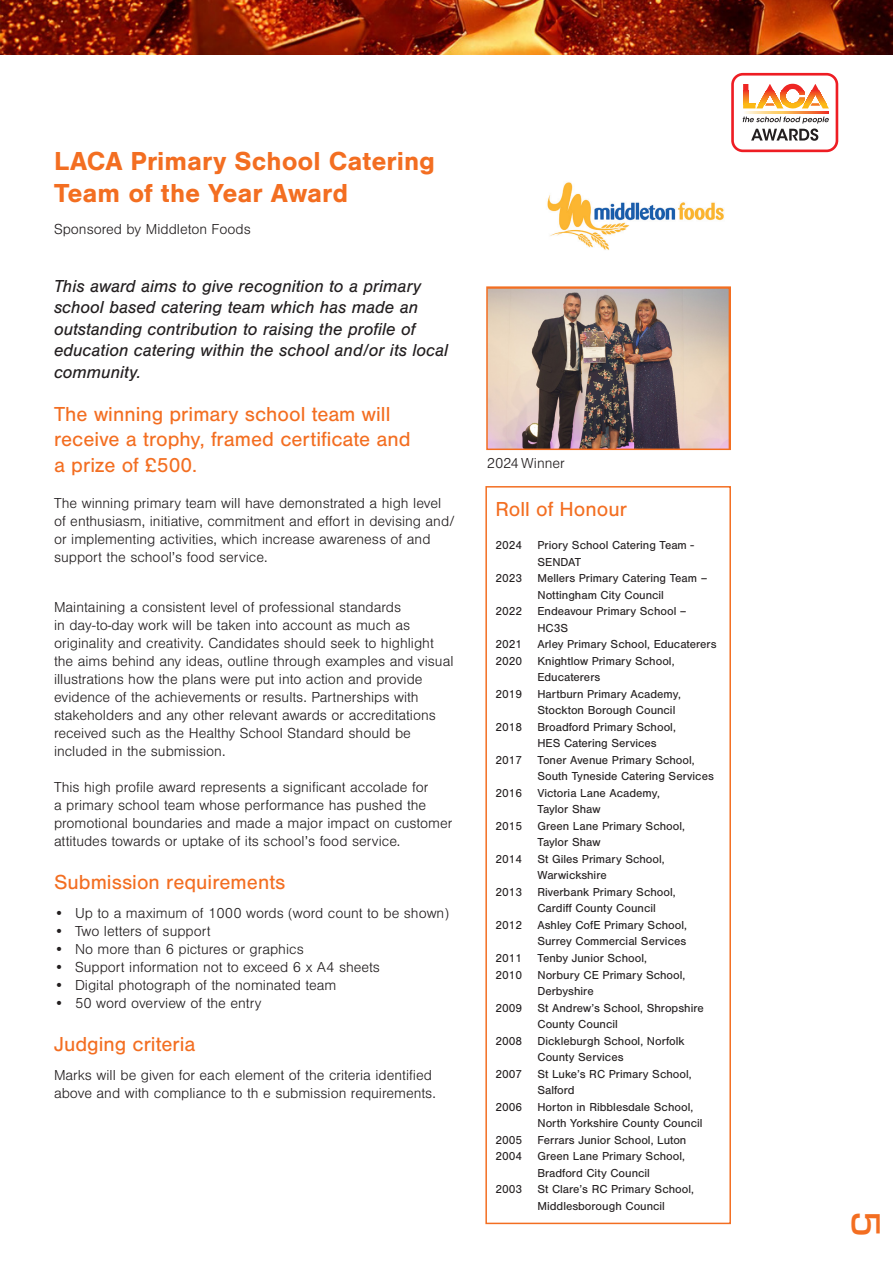
<style>
.page{position:relative;width:893px;height:1263px;background:#fff}
.page>*{position:absolute;margin:0;border:0;box-sizing:border-box;transform-origin:0 0}
.t1{font:500 42px "Eurostile";color:#f36e21}
.Headline{font:700 27px/32.4px "Nimbus San";color:#f36e21}
.Subhead{font:21px/25.2px "Nimbus San";color:#f36e21}
.Bullit_point_text{font:21px "Nimbus San";color:#f36e21}
.Paragraph_Style_ITALIC{font:italic 18px/21.6px "Nimbus San";color:#231f20}
.Paragraph_Style_1{font:300 15px/18px "Nimbus San";color:#231f20}
.Bullit_point_text-2{font:300 15px "Nimbus San";color:#231f20}
.Subhead-2{font:300 15px/18px "Nimbus San";color:#231f20}
.Roll_of_honour{font:12px/16.5px "Nimbus San";color:#231f20}
</style>
<div class="page">
<div style="left:485px;top:486px;width:246px;height:738px;border:2px solid #f36e21"></div>
<img style="left:547px;top:182px;width:177px;height:68px">
<div style="left:730px;top:72px;width:109px;height:81px;border:4px solid #fff;border-radius:10px"></div>
<div style="left:732px;top:74px;width:105px;height:77px;background:#fff;border-radius:10px"></div>
<div style="left:731px;top:73px;width:107px;height:79px;border:3px solid #ee1d23;border-radius:10px"></div>
<svg style="left:743px;top:112px;width:86px;height:29px"></svg>
<svg style="left:743px;top:84px;width:6px;height:6px"></svg>
<hr style="left:743px;top:104px;width:12px;height:4px;background:#fcb914">
<svg style="left:783px;top:84px;width:19px;height:6px"></svg>
<svg style="left:780px;top:106px;width:25px;height:3px"></svg>
<svg style="left:766px;top:84px;width:17px;height:6px"></svg>
<svg style="left:756px;top:106px;width:27px;height:2px"></svg>
<svg style="left:802px;top:84px;width:17px;height:6px"></svg>
<svg style="left:802px;top:106px;width:27px;height:2px"></svg>
<svg style="left:743px;top:90px;width:85px;height:16px"></svg>
<img style="left:489px;top:289px;width:239px;height:158px">
<div style="left:486px;top:286px;width:245px;height:164px;border:2px solid #f36e21"></div>
<img style="left:1px;top:0;width:892px;height:54px">
<img style="left:0;top:0;width:1px;height:54px">
<p class="Headline" style="left:54px;top:145px;width:383px">LACA Primary School Catering<br>Team of the Year Award</p>
<p class="Paragraph_Style_1" style="left:54px;top:220px;width:198px">Sponsored by Middleton Foods</p>
<p class="Paragraph_Style_ITALIC" style="left:54px;top:275px;width:396px">This award aims to give recognition to a primary school based catering team which has made an outstanding contribution to raising the profile of education catering within the school and/or its local community.</p>
<p class="Subhead" style="left:54px;top:402px;width:358px">The winning primary school team will receive a trophy, framed certificate and</p>
<p class="Subhead" style="left:54px;top:452px;width:145px">a prize of £500.</p>
<p class="Subhead-2" style="left:54px;top:494px;width:403px">The winning primary team will have demonstrated a high level of enthusiasm, initiative, commitment and effort in devising and/ or implementing activities, which increase awareness of and support the school’s food service.</p>
<p class="Paragraph_Style_1" style="left:54px;top:598px;width:401px">Maintaining a consistent level of professional standards<br>in day-to-day work will be taken into account as much as originality and creativity. Candidates should seek to highlight the aims behind any ideas, outline through examples and visual illustrations how the plans were put into action and provide evidence of the achievements or results. Partnerships with stakeholders and any other relevant awards or accreditations received such as the Healthy School Standard should be included in the submission.</p>
<p class="Paragraph_Style_1" style="left:54px;top:778px;width:400px">This high profile award represents a significant accolade for<br>a primary school team whose performance has pushed the promotional boundaries and made a major impact on customer attitudes towards or uptake of its school’s food service.</p>
<p class="Subhead" style="left:54px;top:870px;width:233px">Submission requirements</p>
<p class="Bullit_point_text-2" style="left:54px;top:905px;width:397px">• Up to a maximum of 1000 words (word count to be shown)</p>
<p class="Bullit_point_text-2" style="left:54px;top:923px;width:158px">• Two letters of support</p>
<p class="Bullit_point_text-2" style="left:54px;top:941px;width:251px">• No more than 6 pictures or graphics</p>
<p class="Bullit_point_text-2" style="left:54px;top:959px;width:327px">• Support information not to exceed 6 x A4 sheets</p>
<p class="Bullit_point_text-2" style="left:54px;top:977px;width:284px">• Digital photograph of the nominated team</p>
<p class="Bullit_point_text-2" style="left:54px;top:995px;width:209px">• 50 word overview of the entry</p>
<p class="Bullit_point_text" style="left:54px;top:1033px;width:143px">Judging criteria</p>
<p class="Paragraph_Style_1" style="left:54px;top:1066px;width:383px">Marks will be given for each element of the criteria identified above and with compliance to th e submission requirements.</p>
<p class="Paragraph_Style_1" style="left:487px;top:454px;width:80px">2024 Winner</p>
<p class="Subhead" style="left:495px;top:497px;width:133px">Roll of Honour</p>
<p class="Roll_of_honour" style="left:495px;top:537px;width:28px">2024</p>
<p class="Roll_of_honour" style="left:537px;top:537px;width:158px">Priory School Catering Team -<br>SENDAT</p>
<p class="Roll_of_honour" style="left:495px;top:570px;width:28px">2023</p>
<p class="Roll_of_honour" style="left:537px;top:570px;width:172px">Mellers Primary Catering Team –<br>Nottingham City Council</p>
<p class="Roll_of_honour" style="left:495px;top:603px;width:28px">2022</p>
<p class="Roll_of_honour" style="left:537px;top:603px;width:151px">Endeavour Primary School –<br>HC3S</p>
<p class="Roll_of_honour" style="left:495px;top:636px;width:28px">2021</p>
<p class="Roll_of_honour" style="left:537px;top:636px;width:181px">Arley Primary School, Educaterers</p>
<p class="Roll_of_honour" style="left:495px;top:653px;width:28px">2020</p>
<p class="Roll_of_honour" style="left:537px;top:653px;width:139px">Knightlow Primary School,<br>Educaterers</p>
<p class="Roll_of_honour" style="left:495px;top:686px;width:28px">2019</p>
<p class="Roll_of_honour" style="left:537px;top:686px;width:145px">Hartburn Primary Academy,<br>Stockton Borough Council</p>
<p class="Roll_of_honour" style="left:495px;top:719px;width:28px">2018</p>
<p class="Roll_of_honour" style="left:537px;top:719px;width:140px">Broadford Primary School,<br>HES Catering Services</p>
<p class="Roll_of_honour" style="left:495px;top:752px;width:28px">2017</p>
<p class="Roll_of_honour" style="left:537px;top:752px;width:178px">Toner Avenue Primary School,<br>South Tyneside Catering Services</p>
<p class="Roll_of_honour" style="left:495px;top:785px;width:28px">2016</p>
<p class="Roll_of_honour" style="left:537px;top:785px;width:124px">Victoria Lane Academy,</p>
<p class="Roll_of_honour" style="left:537px;top:801px;width:65px">Taylor Shaw</p>
<p class="Roll_of_honour" style="left:495px;top:818px;width:28px">2015</p>
<p class="Roll_of_honour" style="left:537px;top:818px;width:149px">Green Lane Primary School,<br>Taylor Shaw</p>
<p class="Roll_of_honour" style="left:495px;top:851px;width:28px">2014</p>
<p class="Roll_of_honour" style="left:537px;top:851px;width:129px">St Giles Primary School,<br>Warwickshire</p>
<p class="Roll_of_honour" style="left:495px;top:884px;width:28px">2013</p>
<p class="Roll_of_honour" style="left:537px;top:884px;width:140px">Riverbank Primary School,<br>Cardiff County Council</p>
<p class="Roll_of_honour" style="left:495px;top:917px;width:28px">2012</p>
<p class="Roll_of_honour" style="left:537px;top:917px;width:151px">Ashley CofE Primary School,<br>Surrey Commercial Services</p>
<p class="Roll_of_honour" style="left:495px;top:950px;width:28px">2011</p>
<p class="Roll_of_honour" style="left:537px;top:950px;width:111px">Tenby Junior School,</p>
<p class="Roll_of_honour" style="left:495px;top:966px;width:28px">2010</p>
<p class="Roll_of_honour" style="left:537px;top:966px;width:150px">Norbury CE Primary School,<br>Derbyshire</p>
<p class="Roll_of_honour" style="left:495px;top:999px;width:28px">2009</p>
<p class="Roll_of_honour" style="left:537px;top:999px;width:168px">St Andrew’s School, Shropshire<br>County Council</p>
<p class="Roll_of_honour" style="left:495px;top:1032px;width:28px">2008</p>
<p class="Roll_of_honour" style="left:537px;top:1032px;width:149px">Dickleburgh School, Norfolk<br>County Services</p>
<p class="Roll_of_honour" style="left:495px;top:1065px;width:28px">2007</p>
<p class="Roll_of_honour" style="left:537px;top:1065px;width:156px">St Luke’s RC Primary School,<br>Salford</p>
<p class="Roll_of_honour" style="left:495px;top:1098px;width:28px">2006</p>
<p class="Roll_of_honour" style="left:537px;top:1098px;width:167px">Horton in Ribblesdale School,<br>North Yorkshire County Council</p>
<p class="Roll_of_honour" style="left:495px;top:1131px;width:28px">2005</p>
<p class="Roll_of_honour" style="left:537px;top:1131px;width:151px">Ferrars Junior School, Luton</p>
<p class="Roll_of_honour" style="left:495px;top:1148px;width:28px">2004</p>
<p class="Roll_of_honour" style="left:537px;top:1148px;width:149px">Green Lane Primary School,<br>Bradford City Council</p>
<p class="Roll_of_honour" style="left:495px;top:1181px;width:28px">2003</p>
<p class="Roll_of_honour" style="left:537px;top:1181px;width:158px">St Clare’s RC Primary School,<br>Middlesborough Council</p>
<p class="t1" style="left:895px;top:1211px;width:28px;rotate:90deg">5</p>
</div>
